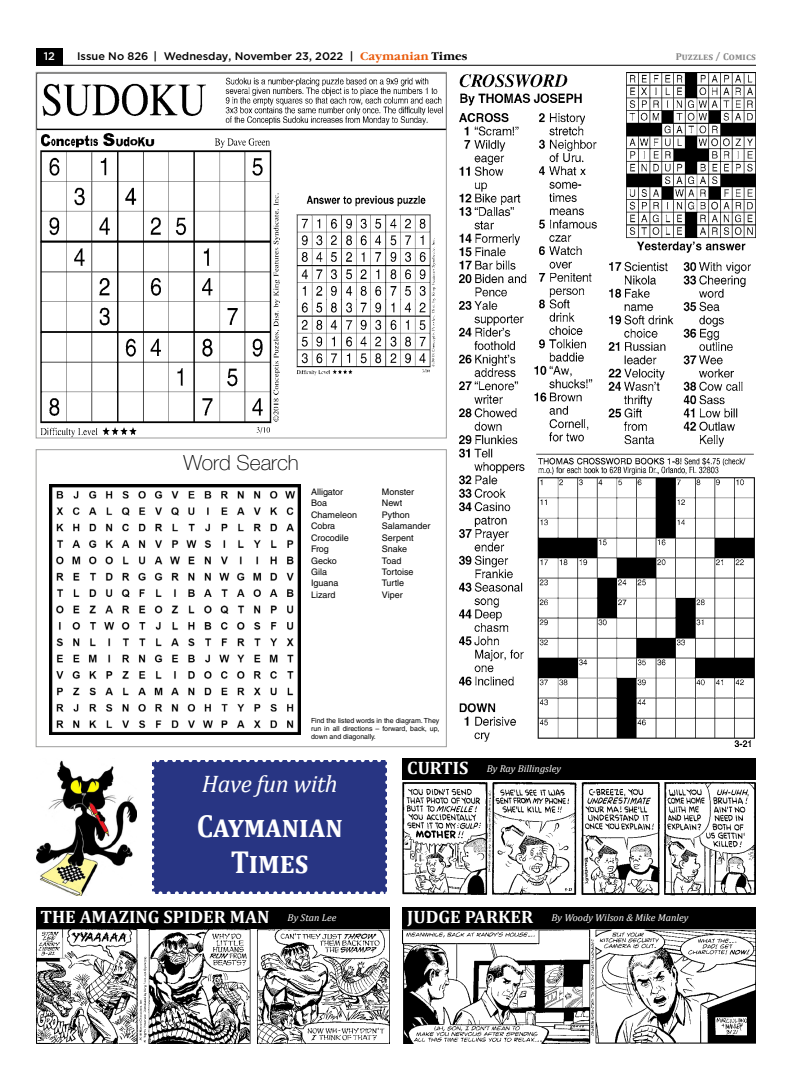
<style>
.page{position:relative;width:792px;height:1080px;background:#fff}
.page>*{position:absolute;margin:0;border:0;box-sizing:border-box;transform-origin:0 0}
.t1{font:700 32px/36px "Cambria";color:#fff;text-align:center;scale:.9 1}
.t2{font:italic 24px "Cambria";letter-spacing:-.015em;color:#fff}
.t3{font:100 21px "Helvetica Neue Cyr";color:#000}
.t4{font:700 18px "Cambria";color:#fff}
.t5{font:500 11px "Gotham";color:#000}
.t6{font:500 11px "Gotham";color:#fff}
.t7{font:italic 10px "Cambria";color:#fff}
.t8{font:700 10px "Cambria";letter-spacing:.01em;color:#878787}
.t9{font:9px/11.4px "Helvetica LT Std";color:#000}
.t10{font:7px/8px "Helvetica LT Std";color:#000;text-align:justify}
.s1{font-family:"Garamond C";font-weight:700;color:#ea5b0b}
.s2{font-family:"Garamond C";font-weight:700}
.s3{font-weight:400;font-style:italic;font-size:10px}
.s4{font-weight:700;font-style:normal;font-size:18px}
</style>
<div class="page">
<div style="left:152px;top:760px;width:235px;height:134px;background:#283583"></div>
<div style="left:36px;top:907px;width:353px;height:21px;background:#000"></div>
<div style="left:403px;top:758px;width:353px;height:22px;background:#000"></div>
<div style="left:403px;top:907px;width:353px;height:21px;background:#000"></div>
<img style="left:403px;top:930px;width:353px;height:114px">
<img style="left:36px;top:930px;width:353px;height:114px">
<img style="left:403px;top:781px;width:353px;height:114px">
<img style="left:460px;top:72px;width:296px;height:675px">
<img style="left:38px;top:77px;width:406px;height:359px">
<div style="left:36px;top:72px;width:410px;height:366px;border:1px solid #9d9d9c"></div>
<img style="left:49px;top:484px;width:251px;height:250px">
<img style="left:36px;top:760px;width:101px;height:135px">
<div style="left:36px;top:450px;width:410px;height:297px;border:1px solid #9d9d9c"></div>
<div style="left:36px;top:48px;width:27px;height:18px;background:#000"></div>
<hr style="left:36px;top:65px;width:720px;height:1px;background:#000">
<p class="t6" style="left:44px;top:49px;width:13px">12</p>
<p class="t5" style="left:77px;top:49px;width:392px">Issue No 826 | Wednesday, November 23, 2022 | <span class="s1">Caymanian</span> <span class="s2">Times</span></p>
<p class="t8" style="left:676px;top:50px;width:82px">Puzzles / Comics</p>
<h3 class="t3" style="left:184px;top:451px;width:117px">Word Search</h3>
<p class="t9" style="left:311px;top:486px;width:48px">Alligator<br>Boa<br>Chameleon<br>Cobra<br>Crocodile<br>Frog<br>Gecko<br>Gila<br>Iguana<br>Lizard</p>
<p class="t9" style="left:382px;top:486px;width:50px">Monster<br>Newt<br>Python<br>Salamander<br>Serpent<br>Snake<br>Toad<br>Tortoise<br>Turtle<br>Viper</p>
<p class="t10" style="left:311px;top:717px;width:130px">Find the listed words in the diagram. They run in all directions – forward, back, up, down and diagonally.</p>
<h2 class="t2" style="left:202px;top:767px;width:137px">Have fun with</h2>
<h1 class="t1" style="left:197px;top:807px;width:164px">Caymanian<br>Times</h1>
<h3 class="t4" style="left:40px;top:904px;width:297px">THE AMAZING SPIDER MAN <span class="s3">By Stan Lee</span></h3>
<p class="t7" style="left:407px;top:762px;width:155px"><span class="s4">CURTIS</span> By Ray Billingsley</p>
<p class="t7" style="left:407px;top:910px;width:283px"><span class="s4">JUDGE PARKER</span> By Woody Wilson &amp; Mike Manley</p>
</div>
